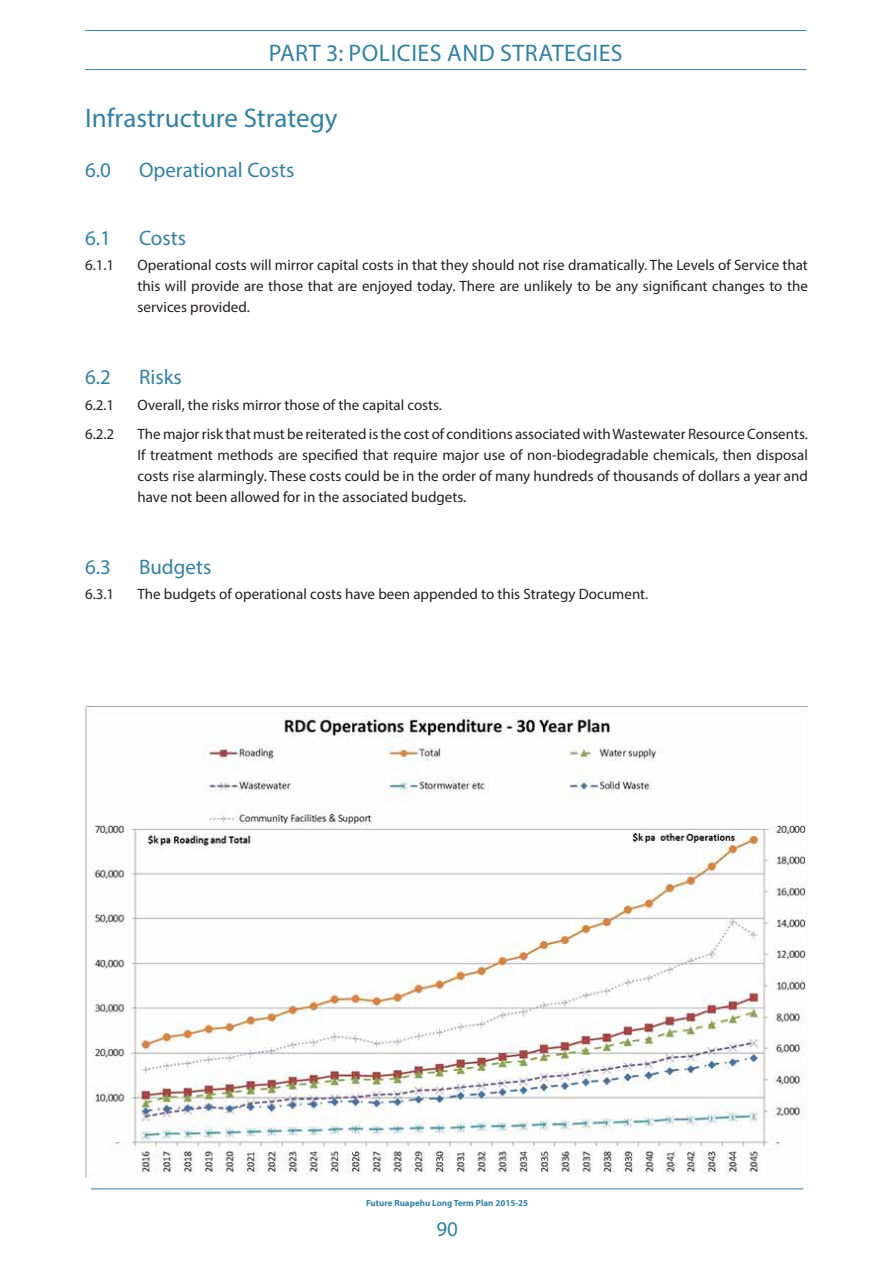
<style>
.page{position:relative;width:893px;height:1263px;background:#fff}
.page>*{position:absolute;margin:0;border:0;box-sizing:border-box;transform-origin:0 0}
.t1{font:27px "Myriad Pro";color:#3381a2}
.t2{font:24px "Myriad Pro";letter-spacing:.02em;color:#3381a2}
.t3{font:21px "Myriad Pro";color:#3381a2}
.t4{font:15px/21px "Myriad Pro";color:#231f20;text-align:justify}
.t5{font:700 9px "Myriad Pro";color:#3381a2}
</style>
<div class="page">
<hr style="left:91px;top:1188px;width:712px;height:1px;background:#3381a2">
<hr style="left:85px;top:30px;width:721px;height:1px;background:#3381a2">
<hr style="left:85px;top:69px;width:721px;height:1px;background:#3381a2">
<img style="left:85px;top:707px;width:723px;height:471px">
<h2 class="t2" style="left:269px;top:38px;width:356px">PART 3: POLICIES AND STRATEGIES</h2>
<h1 class="t1" style="left:85px;top:101px;width:254px">Infrastructure Strategy</h1>
<h3 class="t3" style="left:85px;top:157px;width:27px">6.0</h3>
<h3 class="t3" style="left:139px;top:157px;width:157px">Operational Costs</h3>
<h3 class="t3" style="left:85px;top:225px;width:27px">6.1</h3>
<h3 class="t3" style="left:139px;top:225px;width:49px">Costs</h3>
<p class="t4" style="left:85px;top:255px;width:31px">6.1.1</p>
<p class="t4" style="left:138px;top:255px;width:672px">Operational costs will mirror capital costs in that they should not rise dramatically. The Levels of Service that this will provide are those that are enjoyed today. There are unlikely to be any significant changes to the services provided.</p>
<h3 class="t3" style="left:85px;top:364px;width:27px">6.2</h3>
<h3 class="t3" style="left:139px;top:364px;width:44px">Risks</h3>
<p class="t4" style="left:85px;top:394px;width:31px">6.2.1</p>
<p class="t4" style="left:138px;top:394px;width:306px">Overall, the risks mirror those of the capital costs.</p>
<p class="t4" style="left:85px;top:423px;width:31px">6.2.2</p>
<p class="t4" style="left:138px;top:423px;width:672px">The major risk that must be reiterated is the cost of conditions associated with Wastewater Resource Consents.<br>If treatment methods are specified that require major use of non‑biodegradable chemicals, then disposal costs rise alarmingly. These costs could be in the order of many hundreds of thousands of dollars a year and have not been allowed for in the associated budgets.</p>
<h3 class="t3" style="left:85px;top:554px;width:27px">6.3</h3>
<h3 class="t3" style="left:139px;top:554px;width:74px">Budgets</h3>
<p class="t4" style="left:85px;top:583px;width:31px">6.3.1</p>
<p class="t4" style="left:138px;top:583px;width:512px">The budgets of operational costs have been appended to this Strategy Document.</p>
<p class="t5" style="left:366px;top:1197px;width:164px">Future Ruapehu Long Term Plan 2015-25</p>
<h3 class="t3" style="left:436px;top:1216px;width:23px">90</h3>
</div>
